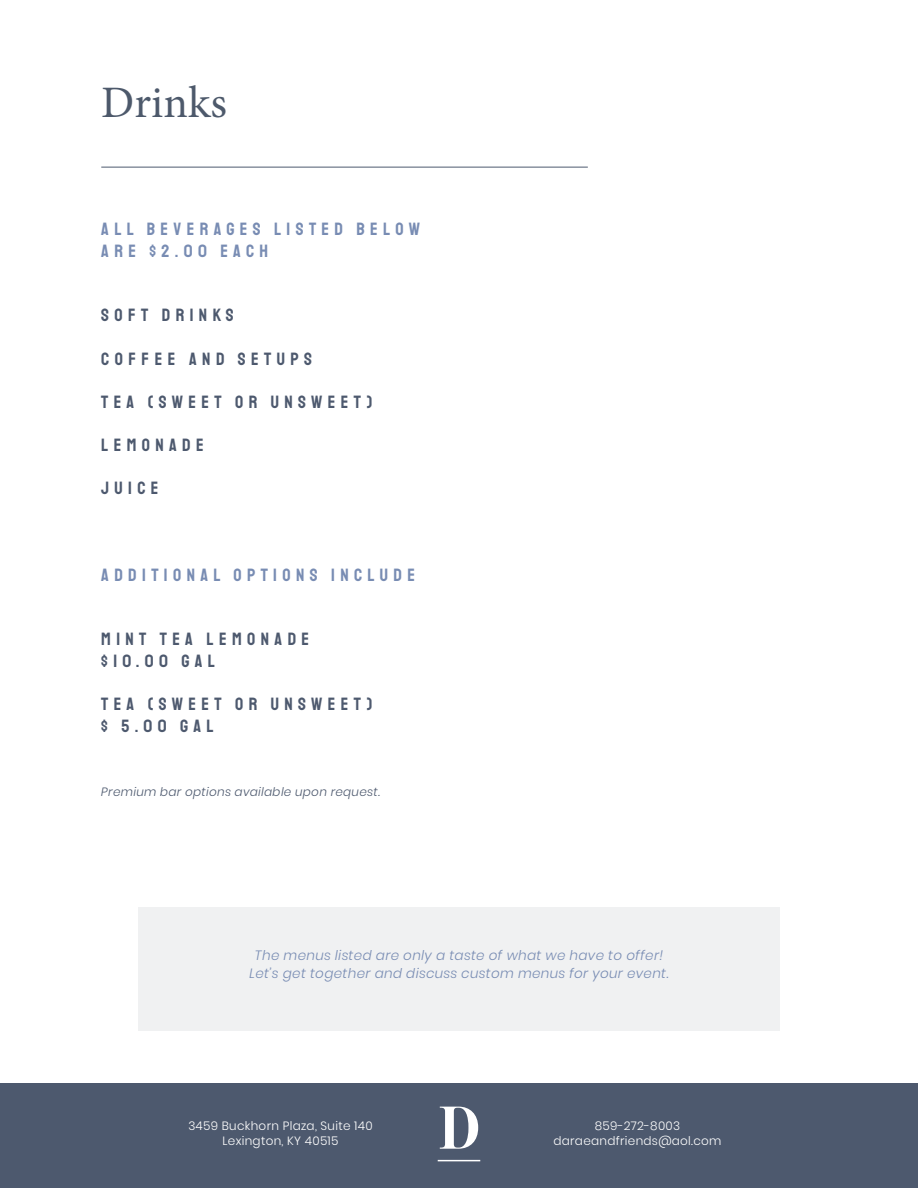
<style>
.page{position:relative;width:918px;height:1188px;background:#fff}
.page>*{position:absolute;margin:0;border:0;box-sizing:border-box;transform-origin:0 0}
.t1{font:45px "Minion Pro";color:#4d596b}
.t2{font:18px/21.6px "Staatliches";letter-spacing:.3em;color:#4d596e}
.t3{font:18px/21.6px "Staatliches";letter-spacing:.3em;color:#788cb3}
.t4{font:italic 300 13.5px/18px "Poppins";letter-spacing:.025em;color:#788cb3;text-align:center}
.t5{font:300 12px/14.4px "Poppins";letter-spacing:.025em;color:#fff;text-align:center}
.t6{font:italic 300 12px "Poppins";letter-spacing:.025em;color:#4d596e}
</style>
<div class="page">
<div style="left:0;top:1083px;width:918px;height:105px;background:#4d596e"></div>
<svg style="left:440px;top:1107px;width:38px;height:42px"></svg>
<hr style="left:438px;top:1160px;width:42px;height:1px;background:#fff">
<hr style="left:101px;top:167px;width:487px;height:1px;background:#4d596e">
<div style="left:138px;top:907px;width:642px;height:123px;background:#f0f1f2"></div>
<h1 class="t1" style="left:101px;top:72px;width:127px">Drinks</h1>
<p class="t3" style="left:101px;top:218px;width:320px">ALL BEVERAGES LISTED BELOW<br>ARE $2.00 EACH</p>
<p class="t2" style="left:101px;top:305px;width:134px">SOFT DRINKS</p>
<p class="t2" style="left:101px;top:348px;width:212px">COFFEE AND SETUPS</p>
<p class="t2" style="left:101px;top:391px;width:273px">TEA (SWEET OR UNSWEET)</p>
<p class="t2" style="left:101px;top:434px;width:104px">LEMONADE</p>
<p class="t2" style="left:101px;top:477px;width:59px">JUICE</p>
<p class="t3" style="left:101px;top:564px;width:315px">ADDITIONAL OPTIONS INCLUDE</p>
<p class="t2" style="left:101px;top:629px;width:209px">MINT TEA LEMONADE $10.00 GAL</p>
<p class="t2" style="left:101px;top:693px;width:273px">TEA (SWEET OR UNSWEET) $ 5.00 GAL</p>
<p class="t6" style="left:101px;top:783px;width:280px">Premium bar options available upon request.</p>
<p class="t4" style="left:249px;top:947px;width:421px">The menus listed are only a taste of what we have to offer!<br>Let’s get together and discuss custom menus for your event.</p>
<p class="t5" style="left:188px;top:1119px;width:186px">3459 Buckhorn Plaza, Suite 140<br>Lexington, KY 40515</p>
<p class="t5" style="left:553px;top:1119px;width:170px">859-272-8003 daraeandfriends@aol.com</p>
</div>
